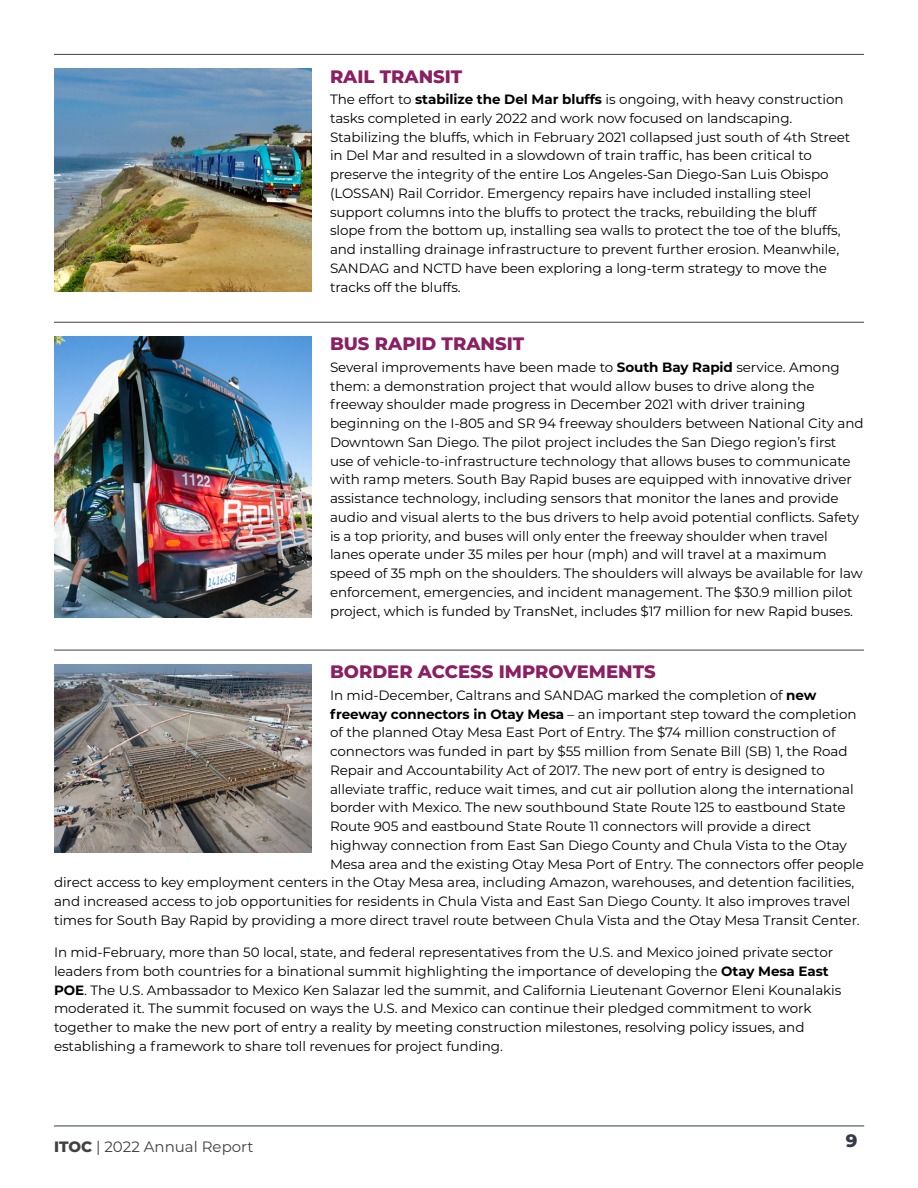
<style>
.page{position:relative;width:918px;height:1188px;background:#fff}
.page>*{position:absolute;margin:0;border:0;box-sizing:border-box;transform-origin:0 0}
.t1{font:800 18px "Montserrat";color:#8a1f62}
.t2{font:800 18px "Montserrat";color:#353b4a}
.t3{font:15px "Montserrat";color:#414042}
.t4{font:13.5px/18.8px "Montserrat";letter-spacing:-.005em;color:#000}
.s1{font-weight:700}
.s2{font-weight:800}
</style>
<div class="page">
<img style="left:54px;top:68px;width:258px;height:224px">
<hr style="left:54px;top:54px;width:810px;height:1px;background:#414042">
<img style="left:54px;top:664px;width:258px;height:188px">
<hr style="left:54px;top:650px;width:810px;height:1px;background:#414042">
<img style="left:54px;top:336px;width:258px;height:282px">
<hr style="left:54px;top:322px;width:810px;height:1px;background:#414042">
<hr style="left:54px;top:1126px;width:810px;height:1px;background:#353b4a">
<h1 class="t1" style="left:330px;top:63px;width:134px">RAIL TRANSIT</h1>
<p class="t4" style="left:330px;top:89px;width:522px">The effort to <span class="s1">stabilize the Del Mar bluffs</span> is ongoing, with heavy construction tasks completed in early 2022 and work now focused on landscaping.<br>Stabilizing the bluffs, which in February 2021 collapsed just south of 4th Street in Del Mar and resulted in a slowdown of train traffic, has been critical to preserve the integrity of the entire Los Angeles-San Diego-San Luis Obispo (LOSSAN) Rail Corridor. Emergency repairs have included installing steel support columns into the bluffs to protect the tracks, rebuilding the bluff slope from the bottom up, installing sea walls to protect the toe of the bluffs, and installing drainage infrastructure to prevent further erosion. Meanwhile, SANDAG and NCTD have been exploring a long-term strategy to move the tracks off the bluffs.</p>
<h1 class="t1" style="left:330px;top:331px;width:196px">BUS RAPID TRANSIT</h1>
<p class="t4" style="left:330px;top:357px;width:535px">Several improvements have been made to <span class="s1">South Bay Rapid</span> service. Among them: a demonstration project that would allow buses to drive along the freeway shoulder made progress in December 2021 with driver training beginning on the I-805 and SR 94 freeway shoulders between National City and Downtown San Diego. The pilot project includes the San Diego region’s first<br>use of vehicle-to-infrastructure technology that allows buses to communicate with ramp meters. South Bay Rapid buses are equipped with innovative driver assistance technology, including sensors that monitor the lanes and provide audio and visual alerts to the bus drivers to help avoid potential conflicts. Safety is a top priority, and buses will only enter the freeway shoulder when travel lanes operate under 35 miles per hour (mph) and will travel at a maximum speed of 35 mph on the shoulders. The shoulders will always be available for law enforcement, emergencies, and incident management. The $30.9 million pilot project, which is funded by TransNet, includes $17 million for new Rapid buses.</p>
<h1 class="t1" style="left:330px;top:659px;width:327px">BORDER ACCESS IMPROVEMENTS</h1>
<p class="t4" style="left:330px;top:685px;width:488px">In mid-December, Caltrans and SANDAG marked the completion of <span class="s1">new</span></p>
<p class="t4" style="left:330px;top:704px;width:528px"><span class="s1">freeway connectors in Otay Mesa</span> – an important step toward the completion</p>
<p class="t4" style="left:330px;top:723px;width:507px">of the planned Otay Mesa East Port of Entry. The $74 million construction of</p>
<p class="t4" style="left:330px;top:741px;width:519px">connectors was funded in part by $55 million from Senate Bill (SB) 1, the Road</p>
<p class="t4" style="left:330px;top:760px;width:496px">Repair and Accountability Act of 2017. The new port of entry is designed to</p>
<p class="t4" style="left:330px;top:779px;width:525px">alleviate traffic, reduce wait times, and cut air pollution along the international</p>
<p class="t4" style="left:330px;top:798px;width:517px">border with Mexico. The new southbound State Route 125 to eastbound State</p>
<p class="t4" style="left:330px;top:816px;width:483px">Route 905 and eastbound State Route 11 connectors will provide a direct</p>
<p class="t4" style="left:330px;top:835px;width:518px">highway connection from East San Diego County and Chula Vista to the Otay</p>
<p class="t4" style="left:330px;top:854px;width:536px">Mesa area and the existing Otay Mesa Port of Entry. The connectors offer people</p>
<p class="t4" style="left:54px;top:873px;width:802px">direct access to key employment centers in the Otay Mesa area, including Amazon, warehouses, and detention facilities,</p>
<p class="t4" style="left:54px;top:891px;width:798px">and increased access to job opportunities for residents in Chula Vista and East San Diego County. It also improves travel</p>
<p class="t4" style="left:54px;top:910px;width:807px">times for South Bay Rapid by providing a more direct travel route between Chula Vista and the Otay Mesa Transit Center.</p>
<p class="t4" style="left:54px;top:942px;width:789px">In mid-February, more than 50 local, state, and federal representatives from the U.S. and Mexico joined private sector leaders from both countries for a binational summit highlighting the importance of developing the <span class="s1">Otay Mesa East POE</span>. The U.S. Ambassador to Mexico Ken Salazar led the summit, and California Lieutenant Governor Eleni Kounalakis moderated it. The summit focused on ways the U.S. and Mexico can continue their pledged commitment to work together to make the new port of entry a reality by meeting construction milestones, resolving policy issues, and establishing a framework to share toll revenues for project funding.</p>
<p class="t3" style="left:54px;top:1136px;width:201px"><span class="s2">ITOC</span> | 2022 Annual Report</p>
<h1 class="t2" style="left:846px;top:1128px;width:13px">9</h1>
</div>
